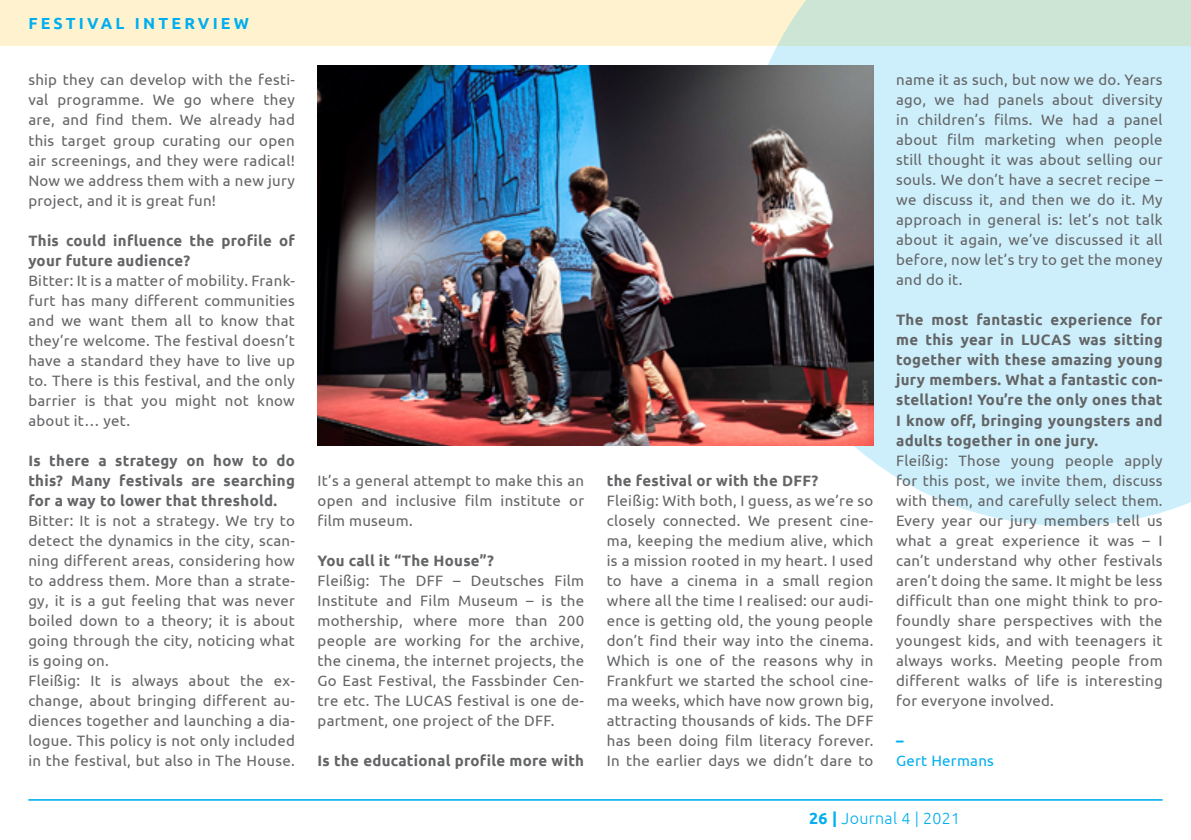
<style>
.page{position:relative;width:1191px;height:840px;background:#fff}
.page>*{position:absolute;margin:0;border:0;box-sizing:border-box;transform-origin:0 0}
.t1{font:700 16px "Ubuntu";letter-spacing:.2em;color:#00aeef}
.t2{font:300 16px "Ubuntu";letter-spacing:.02em;color:#00aeef}
.t3{font:15px/20px "Ubuntu";letter-spacing:.02em;color:#636466;text-align:justify}
.t4{font:700 15px/20px "Ubuntu";letter-spacing:.02em;color:#636466;text-align:justify}
.t5{font:15px "Ubuntu";letter-spacing:.02em;color:#00aeef}
.t6{font:700 15px "Ubuntu";color:#00aeef}
.s1{font-weight:700}
</style>
<div class="page">
<div style="left:0;top:0;width:1191px;height:45px;background:#fff3cf"></div>
<svg style="left:740px;top:0;width:451px;height:525px;background:#d1eff6"></svg>
<img style="left:317px;top:65px;width:556px;height:380px">
<hr style="left:28px;top:798px;width:1134px;height:2px;background:#00aeef">
<p class="t1" style="left:28px;top:14px;width:25px">Fest</p>
<p class="t1" style="left:79px;top:14px;width:69px">iva l Inte</p>
<p class="t1" style="left:184px;top:14px;width:51px">rv iew</p>
<p class="t3" style="left:28px;top:70px;width:268px">ship they can develop with the festi&shy;val programme. We go where they are, and find them. We already had this target group curating our open air screenings, and they were radical!<br>Now we address them with a new jury project, and it is great fun!</p>
<p class="t4" style="left:28px;top:230px;width:268px">This could influence the profile of your future audience?</p>
<p class="t3" style="left:28px;top:270px;width:268px">Bitter: It is a matter of mobility. Frank&shy;furt has many different communities and we want them all to know that they’re welcome. The festival doesn’t have a standard they have to live up to. There is this festival, and the only barrier is that you might not know about it… yet.</p>
<p class="t4" style="left:28px;top:450px;width:268px">Is there a strategy on how to do this? Many festivals are searching for a way to lower that threshold.</p>
<p class="t3" style="left:28px;top:509px;width:268px;text-align:left">Bitter: It is not a strategy. We try to detect the dynamics in the city, scan&shy;ning different areas, considering how to address them. More than a strate&shy;gy, it is a gut feeling that was never boiled down to a theory; it is about going through the city, noticing what is going on.<br>Fleißig: It is always about the ex&shy;change, about bringing different au&shy;diences together and launching a dia&shy;logue. This policy is not only included in the festival, but also in The House.</p>
<p class="t3" style="left:317px;top:469px;width:268px">It’s a general attempt to make this an open and inclusive film institute or film museum.</p>
<p class="t4" style="left:317px;top:550px;width:178px">You call it “The House”?</p>
<p class="t3" style="left:317px;top:569px;width:268px">Fleißig: The DFF – Deutsches Film Institute and Film Museum – is the mothership, where more than 200 people are working for the archive, the cinema, the internet projects, the Go East Festival, the Fassbinder Cen&shy;tre etc. The LUCAS festival is one de&shy;partment, one project of the DFF.</p>
<p class="t4" style="left:317px;top:750px;width:268px">Is the educational profile more with</p>
<p class="t4" style="left:607px;top:470px;width:213px">the festival or with the DFF?</p>
<p class="t3" style="left:607px;top:489px;width:268px">Fleißig: With both, I guess, as we’re so closely connected. We present cine&shy;ma, keeping the medium alive, which is a mission rooted in my heart. I used to have a cinema in a small region where all the time I realised: our audi&shy;ence is getting old, the young people don’t find their way into the cinema.<br>Which is one of the reasons why in Frankfurt we started the school cine&shy;ma weeks, which have now grown big, attracting thousands of kids. The DFF has been doing film literacy forever.<br>In the earlier days we didn’t dare to</p>
<p class="t3" style="left:896px;top:69px;width:268px">name it as such, but now we do. Years ago, we had panels about diversity in children’s films. We had a panel about film marketing when people still thought it was about selling our souls. We don’t have a secret recipe – we discuss it, and then we do it. My approach in general is: let’s not talk about it again, we’ve discussed it all before, now let’s try to get the money and do it.</p>
<p class="t4" style="left:896px;top:309px;width:268px">The most fantastic experience for me this year in LUCAS was sitting together with these amazing young jury members. What a fantastic con&shy;stellation! You’re the only ones that I know off, bringing youngsters and adults together in one jury.</p>
<p class="t3" style="left:896px;top:449px;width:268px">Fleißig: Those young people apply for this post, we invite them, discuss with them, and carefully select them.<br>Every year our jury members tell us what a great experience it was – I can’t understand why other festivals aren’t doing the same. It might be less difficult than one might think to pro&shy;foundly share perspectives with the youngest kids, and with teenagers it always works. Meeting people from different walks of life is interesting for everyone involved.</p>
<p class="t6" style="left:896px;top:731px;width:9px">–</p>
<p class="t5" style="left:896px;top:751px;width:99px">Gert Hermans</p>
<p class="t2" style="left:809px;top:807px;width:153px"><span class="s1">26 |</span> Journal 4 | 2021</p>
</div>
